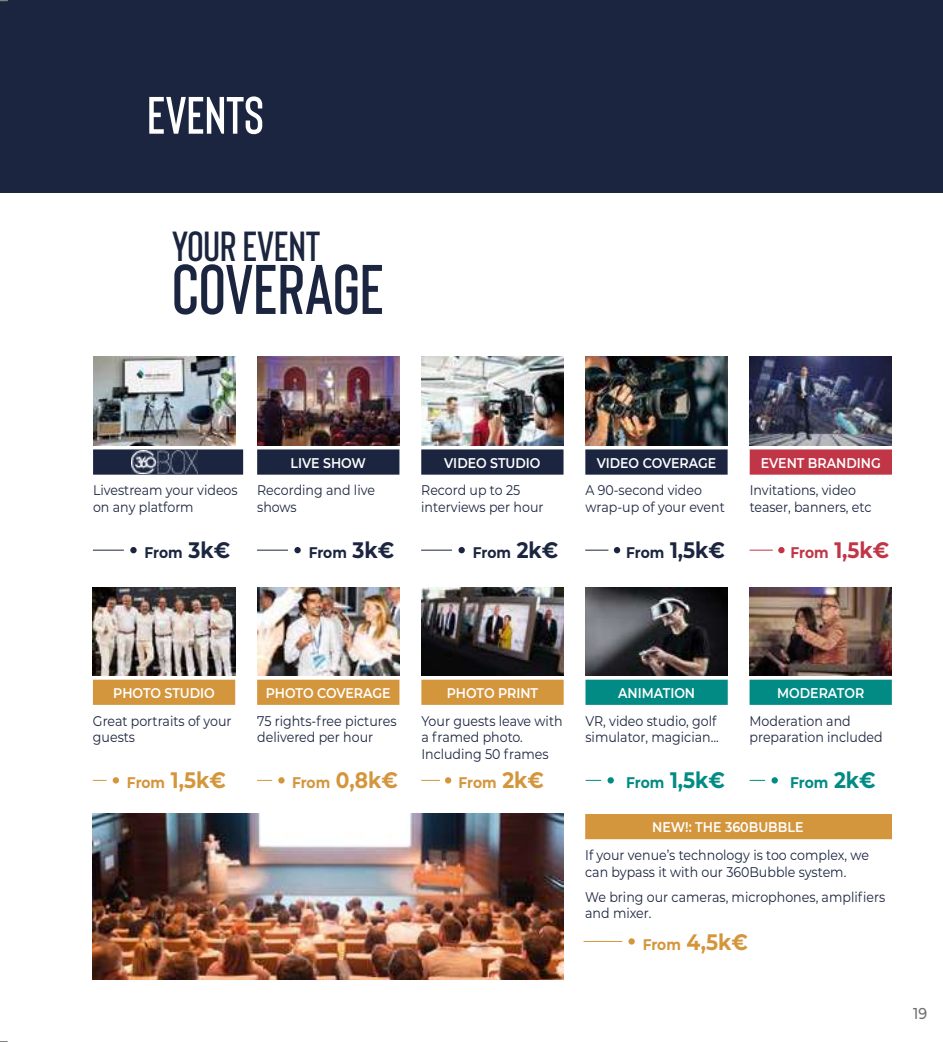
<style>
.page{position:relative;width:943px;height:1042px;background:#fff}
.page>*{position:absolute;margin:0;border:0;box-sizing:border-box;transform-origin:0 0}
.t1{font:600 70px "Bison";color:#1b253f}
.t2{font:600 52.5px "Bison";color:#fff}
.t3{font:600 42px "Bison";color:#1b253f}
.t4{font:700 22.4px "Montserrat";color:#d4963d;scale:.9 1}
.t5{font:700 22.4px "Montserrat";color:#1b253f;scale:.9 1}
.t6{font:700 22.4px "Montserrat";color:#028b84;scale:.9 1}
.t7{font:700 22.4px "Montserrat";color:#c03647;scale:.9 1}
.t8{font:500 15.75px "Montserrat";color:#706f6f;scale:.9 1}
.t9{font:700 15.4px "Montserrat";letter-spacing:-.01em;color:#1b253f;scale:.9 1}
.t10{font:700 15.4px "Montserrat";color:#d4963d;scale:.9 1}
.t11{font:700 15.4px "Montserrat";color:#028b84;scale:.9 1}
.t12{font:14px/16.8px "Montserrat";color:#1b253f;scale:.9 1}
.t13{font:600 14px "Montserrat";color:#fff;scale:.9 1}
.s1{font-size:22.4px}
.s2{font-size:15.4px}
</style>
<div class="page">
<div style="left:0;top:0;width:943px;height:192px;background:#1b253f"></div>
<img style="left:93px;top:357px;width:142px;height:88px">
<div style="left:93px;top:449px;width:150px;height:26px;background:#1b253f"></div>
<img style="left:131px;top:450px;width:66px;height:23px">
<hr style="left:93px;top:550px;width:31px;height:1px;background:#1b253f">
<div style="left:130px;top:547px;width:7px;height:6px;background:#1b253f;border-radius:50%"></div>
<img style="left:257px;top:357px;width:142px;height:88px">
<div style="left:257px;top:449px;width:142px;height:26px;background:#1b253f"></div>
<hr style="left:257px;top:550px;width:31px;height:1px;background:#1b253f">
<div style="left:294px;top:547px;width:7px;height:6px;background:#1b253f;border-radius:50%"></div>
<img style="left:421px;top:587px;width:142px;height:88px">
<div style="left:421px;top:680px;width:142px;height:25px;background:#d4963d"></div>
<svg style="left:421px;top:777px;width:30px;height:6px"></svg>
<img style="left:257px;top:587px;width:142px;height:88px">
<div style="left:257px;top:680px;width:142px;height:25px;background:#d4963d"></div>
<svg style="left:257px;top:780px;width:15px;height:1px"></svg>
<svg style="left:278px;top:777px;width:6px;height:6px"></svg>
<img style="left:93px;top:587px;width:142px;height:88px">
<div style="left:93px;top:680px;width:142px;height:25px;background:#d4963d"></div>
<svg style="left:93px;top:780px;width:13px;height:1px"></svg>
<svg style="left:113px;top:777px;width:6px;height:6px"></svg>
<img style="left:93px;top:814px;width:470px;height:166px">
<div style="left:585px;top:814px;width:307px;height:25px;background:#d4963d"></div>
<hr style="left:583px;top:941px;width:39px;height:1px;background:#d4963d">
<svg style="left:628px;top:938px;width:6px;height:6px"></svg>
<img style="left:421px;top:357px;width:142px;height:88px">
<div style="left:421px;top:449px;width:142px;height:26px;background:#1b253f"></div>
<hr style="left:421px;top:550px;width:31px;height:1px;background:#1b253f">
<div style="left:458px;top:547px;width:7px;height:6px;background:#1b253f;border-radius:50%"></div>
<img style="left:585px;top:357px;width:142px;height:88px">
<div style="left:585px;top:449px;width:142px;height:26px;background:#1b253f"></div>
<svg style="left:585px;top:550px;width:23px;height:1px"></svg>
<svg style="left:614px;top:547px;width:6px;height:6px"></svg>
<img style="left:585px;top:587px;width:142px;height:88px">
<div style="left:585px;top:680px;width:142px;height:25px;background:#028b84"></div>
<svg style="left:585px;top:780px;width:16px;height:1px"></svg>
<div style="left:607px;top:777px;width:7px;height:6px;background:#028b84;border-radius:50%"></div>
<img style="left:749px;top:587px;width:142px;height:88px">
<div style="left:749px;top:680px;width:142px;height:25px;background:#028b84"></div>
<svg style="left:749px;top:780px;width:16px;height:1px"></svg>
<div style="left:771px;top:777px;width:7px;height:6px;background:#028b84;border-radius:50%"></div>
<img style="left:749px;top:357px;width:142px;height:88px">
<div style="left:749px;top:449px;width:143px;height:26px;background:#c03647"></div>
<svg style="left:749px;top:550px;width:23px;height:1px"></svg>
<svg style="left:778px;top:547px;width:6px;height:6px"></svg>
<h2 class="t2" style="left:147px;top:83px;width:118px">EVENTS</h2>
<h3 class="t3" style="left:172px;top:221px;width:150px">YOUR EVENT</h3>
<h1 class="t1" style="left:172px;top:246px;width:214px">COVERAGE</h1>
<p class="t12" style="left:93px;top:481px;width:162px">Livestream your videos on any platform</p>
<p class="t9" style="left:145px;top:542px;width:97px">From <span class="s1">3k€</span></p>
<p class="t13" style="left:290px;top:453px;width:85px">LIVE SHOW</p>
<p class="t12" style="left:257px;top:481px;width:132px">Recording and live shows</p>
<p class="t9" style="left:309px;top:542px;width:97px">From <span class="s1">3k€</span></p>
<p class="t13" style="left:444px;top:453px;width:108px">VIDEO STUDIO</p>
<p class="t12" style="left:421px;top:481px;width:137px">Record up to 25 interviews per hour</p>
<p class="t9" style="left:473px;top:542px;width:97px">From <span class="s1">2k€</span></p>
<p class="t13" style="left:596px;top:453px;width:134px">VIDEO COVERAGE</p>
<p class="t13" style="left:761px;top:453px;width:135px">EVENT BRANDING</p>
<p class="t12" style="left:585px;top:481px;width:156px">A 90-second video wrap-up of your event</p>
<p class="t12" style="left:749px;top:481px;width:137px">Invitations, video teaser, banners, etc</p>
<h3 class="t5" style="left:626px;top:534px;width:111px"><span class="s2">From</span> 1,5k€</h3>
<h3 class="t7" style="left:790px;top:534px;width:111px"><span class="s2">From</span> 1,5k€</h3>
<p class="t13" style="left:113px;top:683px;width:114px">PHOTO STUDIO</p>
<p class="t12" style="left:93px;top:712px;width:155px">Great portraits of your guests</p>
<h3 class="t4" style="left:127px;top:764px;width:111px"><span class="s2">From</span> 1,5k€</h3>
<p class="t13" style="left:266px;top:683px;width:140px">PHOTO COVERAGE</p>
<p class="t12" style="left:257px;top:712px;width:156px">75 rights-free pictures delivered per hour</p>
<h3 class="t4" style="left:292px;top:764px;width:119px"><span class="s2">From</span> 0,8k€</h3>
<p class="t13" style="left:447px;top:683px;width:103px">PHOTO PRINT</p>
<p class="t12" style="left:421px;top:712px;width:158px">Your guests leave with a framed photo.<br>Including 50 frames</p>
<p class="t10" style="left:458px;top:772px;width:97px">From <span class="s1">2k€</span></p>
<p class="t13" style="left:618px;top:683px;width:87px">ANIMATION</p>
<p class="t13" style="left:777px;top:683px;width:98px">MODERATOR</p>
<p class="t12" style="left:585px;top:712px;width:150px">VR, video studio, golf simulator, magician...</p>
<h3 class="t6" style="left:626px;top:764px;width:111px"><span class="s2">From</span> 1,5k€</h3>
<p class="t12" style="left:749px;top:712px;width:149px">Moderation and preparation included</p>
<p class="t11" style="left:790px;top:772px;width:97px">From <span class="s1">2k€</span></p>
<p class="t13" style="left:652px;top:817px;width:170px">NEW!: THE 360BUBBLE</p>
<p class="t12" style="left:585px;top:846px;width:317px">If your venue’s technology is too complex, we can bypass it with our 360Bubble system.</p>
<p class="t12" style="left:585px;top:887px;width:335px">We bring our cameras, microphones, amplifiers and mixer.</p>
<h3 class="t4" style="left:642px;top:925px;width:118px"><span class="s2">From</span> 4,5k€</h3>
<p class="t8" style="left:913px;top:1002px;width:17px">19</p>
</div>
